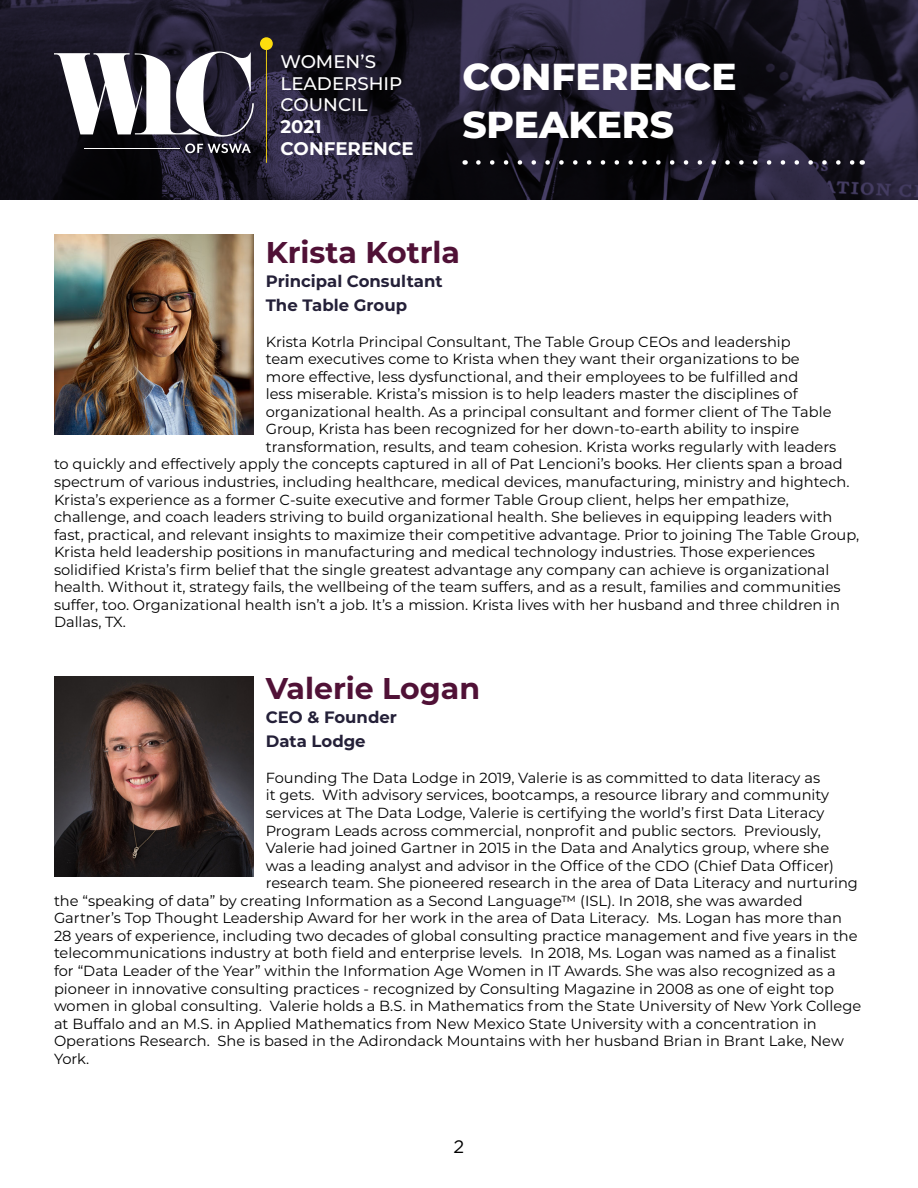
<style>
.page{position:relative;width:918px;height:1188px;background:#fff}
.page>*{position:absolute;margin:0;border:0;box-sizing:border-box;transform-origin:0 0}
.t1{font:800 37.5px/48px "Montserrat";color:#fff}
.t2{font:700 30px "Montserrat";color:#501136}
.t3{font:500 18.3px/21.9px "Montserrat";color:#fff}
.t4{font:700 18.3px/21.9px "Montserrat";color:#fff}
.t5{font:18px "Gotham";color:#000}
.t6{font:700 16.5px/24px "Montserrat";color:#242038}
.t7{font:14.7px "Montserrat";color:#000}
</style>
<div class="page">
<img style="left:54px;top:235px;width:200px;height:200px">
<img style="left:54px;top:677px;width:200px;height:200px">
<img style="left:0;top:0;width:918px;height:199px">
<hr style="left:85px;top:148px;width:95px;height:1px;background:#fff">
<svg style="left:54px;top:51px;width:200px;height:86px"></svg>
<svg style="left:185px;top:143px;width:66px;height:10px"></svg>
<div style="left:260px;top:37px;width:13px;height:13px;background:#fedd0e;border-radius:6px"></div>
<svg style="left:478px;top:160px;width:377px;height:5px;background:#4b4952"></svg>
<p class="t3" style="left:281px;top:50px;width:123px">WOMEN’S<br>LEADERSHIP<br>COUNCIL</p>
<p class="t4" style="left:281px;top:115px;width:135px">2021<br>CONFERENCE</p>
<h1 class="t1" style="left:462px;top:50px;width:276px">CONFERENCE<br>SPEAKERS</h1>
<h2 class="t2" style="left:266px;top:231px;width:196px">Krista Kotrla</h2>
<p class="t6" style="left:266px;top:268px;width:178px">Principal Consultant<br>The Table Group</p>
<p class="t7" style="left:266px;top:331px;width:526px">Krista Kotrla Principal Consultant, The Table Group CEOs and leadership</p>
<p class="t7" style="left:266px;top:349px;width:536px">team executives come to Krista when they want their organizations to be</p>
<p class="t7" style="left:266px;top:366px;width:534px">more effective, less dysfunctional, and their employees to be fulfilled and</p>
<p class="t7" style="left:266px;top:384px;width:533px">less miserable. Krista’s mission is to help leaders master the disciplines of</p>
<p class="t7" style="left:266px;top:401px;width:567px">organizational health. As a principal consultant and former client of The Table</p>
<p class="t7" style="left:266px;top:419px;width:535px">Group, Krista has been recognized for her down-to-earth ability to inspire</p>
<p class="t7" style="left:266px;top:437px;width:572px">transformation, results, and team cohesion. Krista works regularly with leaders</p>
<p class="t7" style="left:54px;top:454px;width:790px">to quickly and effectively apply the concepts captured in all of Pat Lencioni’s books. Her clients span a broad</p>
<p class="t7" style="left:54px;top:472px;width:797px">spectrum of various industries, including healthcare, medical devices, manufacturing, ministry and hightech.</p>
<p class="t7" style="left:54px;top:489px;width:736px">Krista’s experience as a former C-suite executive and former Table Group client, helps her empathize,</p>
<p class="t7" style="left:54px;top:507px;width:780px">challenge, and coach leaders striving to build organizational health. She believes in equipping leaders with</p>
<p class="t7" style="left:54px;top:524px;width:807px">fast, practical, and relevant insights to maximize their competitive advantage. Prior to joining The Table Group,</p>
<p class="t7" style="left:54px;top:542px;width:763px">Krista held leadership positions in manufacturing and medical technology industries. Those experiences</p>
<p class="t7" style="left:54px;top:559px;width:777px">solidified Krista’s firm belief that the single greatest advantage any company can achieve is organizational</p>
<p class="t7" style="left:54px;top:577px;width:788px">health. Without it, strategy fails, the wellbeing of the team suffers, and as a result, families and communities</p>
<p class="t7" style="left:54px;top:595px;width:788px">suffer, too. Organizational health isn’t a job. It’s a mission. Krista lives with her husband and three children in</p>
<p class="t7" style="left:54px;top:612px;width:73px">Dallas, TX.</p>
<h2 class="t2" style="left:266px;top:667px;width:216px">Valerie Logan</h2>
<p class="t6" style="left:266px;top:705px;width:133px">CEO &amp; Founder<br>Data Lodge</p>
<p class="t7" style="left:266px;top:768px;width:556px">Founding The Data Lodge in 2019, Valerie is as committed to data literacy as</p>
<p class="t7" style="left:266px;top:785px;width:565px">it gets. With advisory services, bootcamps, a resource library and community</p>
<p class="t7" style="left:266px;top:803px;width:560px">services at The Data Lodge, Valerie is certifying the world’s first Data Literacy</p>
<p class="t7" style="left:266px;top:820px;width:557px">Program Leads across commercial, nonprofit and public sectors. Previously,</p>
<p class="t7" style="left:266px;top:838px;width:565px">Valerie had joined Gartner in 2015 in the Data and Analytics group, where she</p>
<p class="t7" style="left:266px;top:855px;width:570px">was a leading analyst and advisor in the Office of the CDO (Chief Data Officer)</p>
<p class="t7" style="left:266px;top:873px;width:594px">research team. She pioneered research in the area of Data Literacy and nurturing</p>
<p class="t7" style="left:54px;top:890px;width:750px">the “speaking of data” by creating Information as a Second Language™ (ISL). In 2018, she was awarded</p>
<p class="t7" style="left:54px;top:908px;width:790px">Gartner’s Top Thought Leadership Award for her work in the area of Data Literacy. Ms. Logan has more than</p>
<p class="t7" style="left:54px;top:926px;width:805px">28 years of experience, including two decades of global consulting practice management and five years in the</p>
<p class="t7" style="left:54px;top:943px;width:784px">telecommunications industry at both field and enterprise levels. In 2018, Ms. Logan was named as a finalist</p>
<p class="t7" style="left:54px;top:961px;width:783px">for “Data Leader of the Year” within the Information Age Women in IT Awards. She was also recognized as a</p>
<p class="t7" style="left:54px;top:978px;width:782px">pioneer in innovative consulting practices - recognized by Consulting Magazine in 2008 as one of eight top</p>
<p class="t7" style="left:54px;top:996px;width:809px">women in global consulting. Valerie holds a B.S. in Mathematics from the State University of New York College</p>
<p class="t7" style="left:54px;top:1013px;width:764px">at Buffalo and an M.S. in Applied Mathematics from New Mexico State University with a concentration in</p>
<p class="t7" style="left:54px;top:1031px;width:791px">Operations Research. She is based in the Adirondack Mountains with her husband Brian in Brant Lake, New</p>
<p class="t7" style="left:54px;top:1048px;width:37px">York.</p>
<p class="t5" style="left:454px;top:1135px;width:12px">2</p>
</div>
